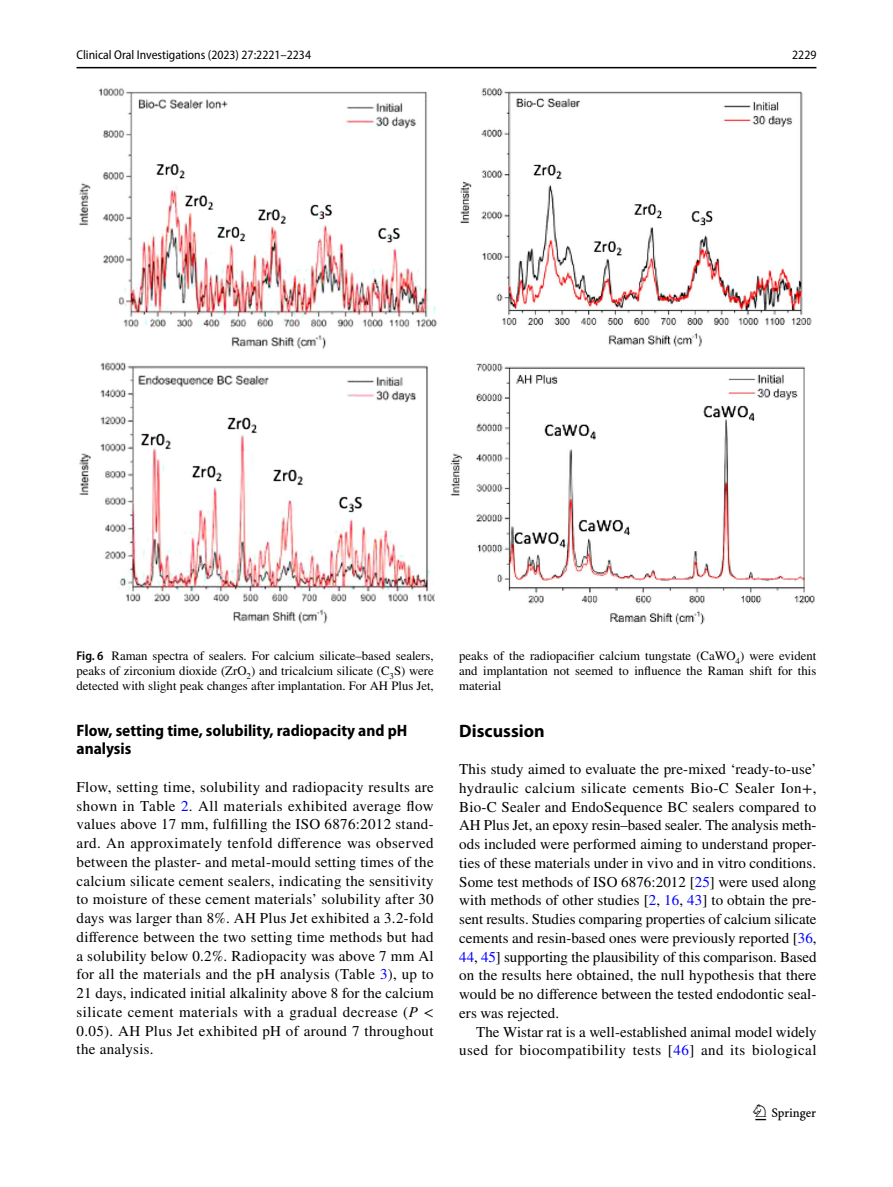
<style>
.page{position:relative;width:893px;height:1187px;background:#fff}
.page>*{position:absolute;margin:0;border:0;box-sizing:border-box;transform-origin:0 0}
.t1{font:22.5px "Springnew Regular 3";color:#000}
.t2{font:700 18px "Myriad Pro";color:#000}
.t3{font:700 semi-condensed 16.5px/18.8px "Myriad Pro";color:#000}
.t4{font:15px/18.8px "STIX";letter-spacing:.005em;color:#000;text-align:justify}
.t5{font:12.75px/15px "STIX";color:#000;text-align:justify}
.t6{font:semi-condensed 12.75px "Myriad Pro";color:#000}
.s1{font-family:"Myriad Pro";font-weight:600;font-stretch:semi-condensed}
.s2{color:#00f}
.s3{font-style:italic}
</style>
<div class="page">
<hr style="left:77px;top:67px;width:739px;height:1px;background:#000">
<img style="left:79px;top:88px;width:736px;height:537px">
<p class="t6" style="left:77px;top:48px;width:236px">Clinical Oral Investigations (2023) 27:2221–2234</p>
<p class="t6" style="left:792px;top:48px;width:26px">2229</p>
<p class="t5" style="left:77px;top:649px;width:359px"><span class="s1">Fig. 6</span> Raman spectra of sealers. For calcium silicate–based sealers, peaks of zirconium dioxide (ZrO<sub>2</sub>) and tricalcium silicate (C<sub>3</sub>S) were detected with slight peak changes after implantation. For AH Plus Jet,</p>
<p class="t5" style="left:459px;top:649px;width:359px">peaks of the radiopacifier calcium tungstate (CaWO<sub>4</sub>) were evident and implantation not seemed to influence the Raman shift for this material</p>
<p class="t3" style="left:77px;top:720px;width:332px">Flow, setting time, solubility, radiopacity and pH analysis</p>
<p class="t4" style="left:77px;top:778px;width:359px">Flow, setting time, solubility and radiopacity results are shown in Table <span class="s2">2</span>. All materials exhibited average flow values above 17 mm, fulfilling the ISO 6876:2012 stand&shy;ard. An approximately tenfold difference was observed between the plaster- and metal-mould setting times of the calcium silicate cement sealers, indicating the sensitivity to moisture of these cement materials’ solubility after 30 days was larger than 8%. AH Plus Jet exhibited a 3.2-fold difference between the two setting time methods but had a solubility below 0.2%. Radiopacity was above 7 mm Al for all the materials and the pH analysis (Table <span class="s2">3</span>), up to 21 days, indicated initial alkalinity above 8 for the calcium silicate cement materials with a gradual decrease (<span class="s3">P</span> &lt; 0.05). AH Plus Jet exhibited pH of around 7 throughout the analysis.</p>
<p class="t2" style="left:459px;top:718px;width:87px">Discussion</p>
<p class="t4" style="left:459px;top:760px;width:359px">This study aimed to evaluate the pre-mixed ‘ready-to-use’ hydraulic calcium silicate cements Bio-C Sealer Ion+, Bio-C Sealer and EndoSequence BC sealers compared to AH Plus Jet, an epoxy resin–based sealer. The analysis meth&shy;ods included were performed aiming to understand proper&shy;ties of these materials under in vivo and in vitro conditions.<br>Some test methods of ISO 6876:2012 [<span class="s2">25</span>] were used along with methods of other studies [<span class="s2">2</span>, <span class="s2">16</span>, <span class="s2">43</span>] to obtain the pre&shy;sent results. Studies comparing properties of calcium silicate cements and resin-based ones were previously reported [<span class="s2">36</span>, <span class="s2">44</span>, <span class="s2">45</span>] supporting the plausibility of this comparison. Based on the results here obtained, the null hypothesis that there would be no difference between the tested endodontic seal&shy;ers was rejected.</p>
<p class="t4" style="left:459px;top:1023px;width:359px;text-align:right">The Wistar rat is a well-established animal model widely used for biocompatibility tests [<span class="s2">46</span>] and its biological</p>
<h1 class="t1" style="left:755px;top:1104px;width:62px">1 3</h1>
</div>
